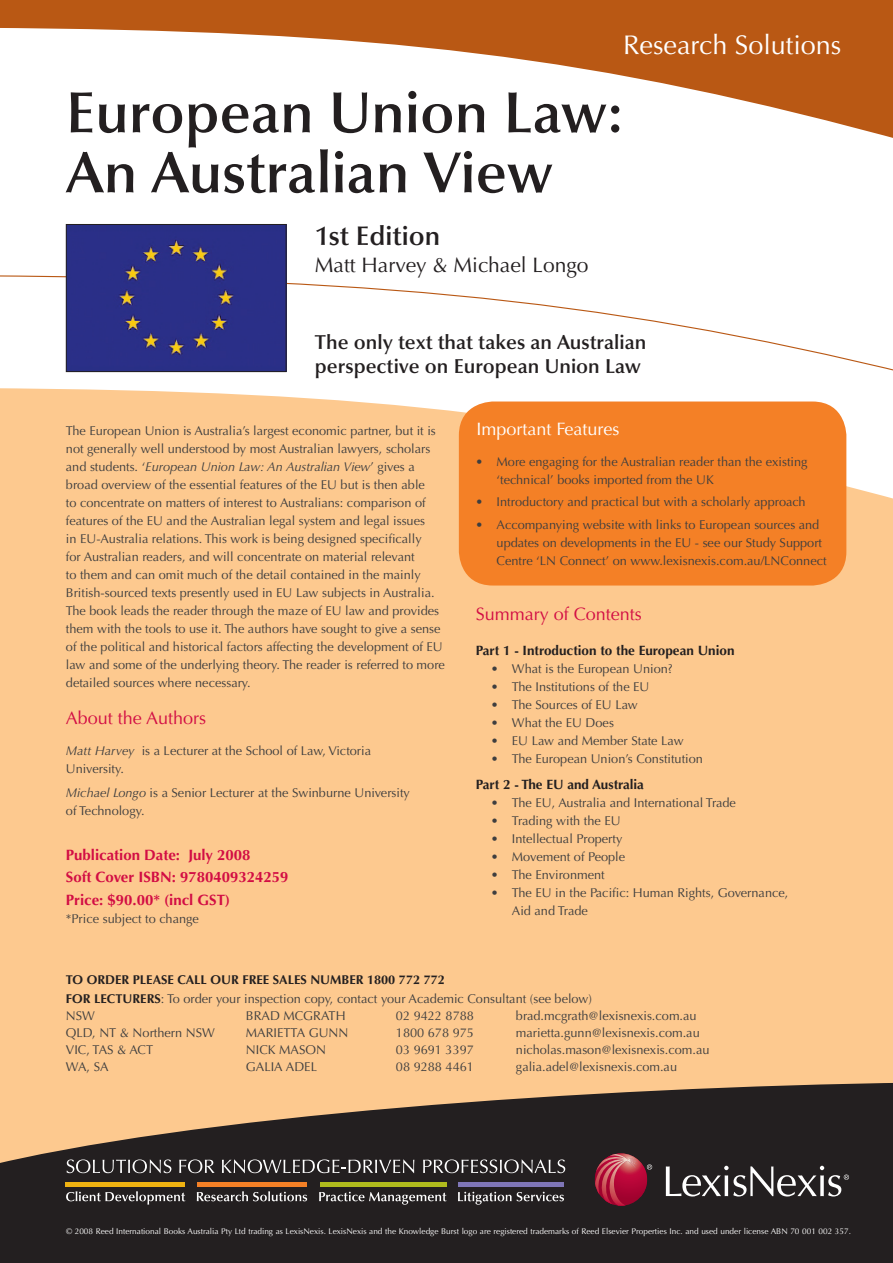
<style>
.page{position:relative;width:893px;height:1263px;background:#fff}
.page>*{position:absolute;margin:0;border:0;box-sizing:border-box;transform-origin:0 0}
.t1{font:600 58.5px/60px "Optima";color:#231f20}
.t2{font:27px "Optima";color:#fff}
.t3{font:600 27px "Optima";color:#231f20}
.t4{font:21px "Optima";color:#231f20}
.t5{font:600 20.25px/24.3px "Optima";color:#231f20}
.t6{font:18px "Optima";color:#d20d44}
.t7{font:18px "Optima";color:#fff}
.t8{font:700 15px/22.5px "Optima";color:#d20d44}
.t9{font:700 13.5px "Optima";color:#231f20}
.t10{font:12.75px/18px "Optima";color:#3e3e3f}
.t11{font:8.25px "Optima";color:#fff}
.s1{font-style:italic}
.s2{font-weight:700;color:#231f20}
</style>
<div class="page">
<div style="left:0;top:393px;width:893px;height:689px;background:#fdc98f"></div>
<div style="left:459px;top:401px;width:387px;height:184px;background:#f48026;border-radius:34px"></div>
<svg style="left:0;top:0;width:893px;height:138px"></svg>
<svg style="left:0;top:275px;width:893px;height:118px"></svg>
<svg style="left:0;top:1082px;width:893px;height:181px;background:#4a3d34"></svg>
<svg style="left:595px;top:1153px;width:52px;height:53px"></svg>
<svg style="left:595px;top:1154px;width:43px;height:52px;background:#a62d46"></svg>
<svg style="left:647px;top:1164px;width:5px;height:6px"></svg>
<svg style="left:666px;top:1166px;width:183px;height:30px"></svg>
<svg style="left:66px;top:1159px;width:105px;height:14px"></svg>
<svg style="left:179px;top:1159px;width:36px;height:14px"></svg>
<svg style="left:222px;top:1159px;width:192px;height:14px;background:#585556"></svg>
<svg style="left:423px;top:1159px;width:142px;height:14px;background:#595657"></svg>
<svg style="left:66px;top:1191px;width:119px;height:13px;background:#545051"></svg>
<svg style="left:197px;top:1191px;width:110px;height:10px"></svg>
<svg style="left:319px;top:1192px;width:128px;height:13px;background:#535050"></svg>
<svg style="left:458px;top:1192px;width:106px;height:13px"></svg>
<div style="left:197px;top:1182px;width:110px;height:5px;background:#f48026"></div>
<div style="left:66px;top:1182px;width:119px;height:5px;background:#efb211"></div>
<div style="left:320px;top:1182px;width:126px;height:5px;background:#b0bb1d"></div>
<div style="left:458px;top:1182px;width:106px;height:5px;background:#7f76b7"></div>
<div style="left:68px;top:226px;width:216px;height:144px;background:#2a2f88"></div>
<div style="left:66px;top:224px;width:220px;height:148px;border:1px solid #231f20"></div>
<h2 class="t2" style="left:623px;top:30px;width:220px">Research Solutions</h2>
<h1 class="t1" style="left:66px;top:83px;width:559px">European Union Law:<br>An Australian View</h1>
<h2 class="t3" style="left:315px;top:220px;width:127px">1st Edition</h2>
<h3 class="t4" style="left:315px;top:253px;width:275px">Matt Harvey &amp; Michael Longo</h3>
<h3 class="t5" style="left:315px;top:330px;width:333px">The only text that takes an Australian perspective on European Union Law</h3>
<p class="t10" style="left:66px;top:422px;width:381px">The European Union is Australia’s largest economic partner, but it is not generally well understood by most Australian lawyers, scholars and students. ‘<span class="s1">European Union Law: An Australian View</span>’ gives a broad overview of the essential features of the EU but is then able<br>to concentrate on matters of interest to Australians: comparison of features of the EU and the Australian legal system and legal issues<br>in EU-Australia relations. This work is being designed specifically<br>for Australian readers, and will concentrate on material relevant<br>to them and can omit much of the detail contained in the mainly British-sourced texts presently used in EU Law subjects in Australia.<br>The book leads the reader through the maze of EU law and provides them with the tools to use it. The authors have sought to give a sense of the political and historical factors affecting the development of EU law and some of the underlying theory. The reader is referred to more detailed sources where necessary.</p>
<h3 class="t6" style="left:66px;top:707px;width:142px">About the Authors</h3>
<p class="t10" style="left:66px;top:741px;width:307px"><span class="s1">Matt Harvey</span> is a Lecturer at the School of Law, Victoria<br>University.</p>
<p class="t10" style="left:66px;top:784px;width:346px"><span class="s1">Michael Longo</span> is a Senior Lecturer at the Swinburne University of Technology.</p>
<p class="t8" style="left:66px;top:844px;width:224px">Publication Date: July 2008<br>Soft Cover ISBN: 9780409324259<br>Price: $90.00* (incl GST)</p>
<p class="t10" style="left:66px;top:910px;width:134px">*Price subject to change</p>
<h3 class="t7" style="left:476px;top:419px;width:145px">Important Features</h3>
<p class="t10" style="left:497px;top:453px;width:312px;text-indent:-21px">• More engaging for the Australian reader than the existing ‘technical’ books imported from the UK</p>
<p class="t10" style="left:475px;top:493px;width:332px">• Introductory and practical but with a scholarly approach</p>
<p class="t10" style="left:497px;top:515px;width:331px;text-indent:-21px">• Accompanying website with links to European sources and updates on developments in the EU - see our Study Support<br>Centre ‘LN Connect’ on www.lexisnexis.com.au/LNConnect</p>
<h3 class="t6" style="left:476px;top:603px;width:168px">Summary of Contents</h3>
<p class="t9" style="left:476px;top:642px;width:260px">Part 1 - Introduction to the European Union</p>
<p class="t10" style="left:491px;top:659px;width:184px">• What is the European Union?</p>
<p class="t10" style="left:491px;top:677px;width:160px">• The Institutions of the EU</p>
<p class="t10" style="left:491px;top:695px;width:149px">• The Sources of EU Law</p>
<p class="t10" style="left:491px;top:713px;width:125px">• What the EU Does</p>
<p class="t10" style="left:491px;top:731px;width:194px">• EU Law and Member State Law</p>
<p class="t10" style="left:491px;top:749px;width:214px">• The European Union’s Constitution</p>
<p class="t9" style="left:476px;top:777px;width:170px">Part 2 - The EU and Australia</p>
<p class="t10" style="left:491px;top:794px;width:247px">• The EU, Australia and International Trade</p>
<p class="t10" style="left:491px;top:812px;width:132px">• Trading with the EU</p>
<p class="t10" style="left:491px;top:830px;width:133px">• Intellectual Property</p>
<p class="t10" style="left:491px;top:848px;width:136px">• Movement of People</p>
<p class="t10" style="left:491px;top:866px;width:116px">• The Environment</p>
<p class="t10" style="left:512px;top:884px;width:278px;text-indent:-21px">• The EU in the Pacific: Human Rights, Governance,<br>Aid and Trade</p>
<p class="t10" style="left:66px;top:971px;width:528px;line-height:18.6px"><span class="s2">TO ORDER PLEASE CALL OUR FREE SALES NUMBER 1800 772 772<br>FOR LECTURERS</span>: To order your inspection copy, contact your Academic Consultant (see below)</p>
<p class="t10" style="left:66px;top:1007px;width:31px">NSW</p>
<p class="t10" style="left:246px;top:1007px;width:101px">BRAD MCGRATH</p>
<p class="t10" style="left:396px;top:1007px;width:79px">02 9422 8788</p>
<p class="t10" style="left:516px;top:1007px;width:182px">brad.mcgrath@lexisnexis.com.au</p>
<p class="t10" style="left:66px;top:1024px;width:150px">QLD, NT &amp; Northern NSW</p>
<p class="t10" style="left:246px;top:1024px;width:104px">MARIETTA GUNN</p>
<p class="t10" style="left:396px;top:1024px;width:79px">1800 678 975</p>
<p class="t10" style="left:516px;top:1024px;width:185px">marietta.gunn@lexisnexis.com.au</p>
<p class="t10" style="left:66px;top:1041px;width:89px">VIC, TAS &amp; ACT</p>
<p class="t10" style="left:246px;top:1041px;width:82px">NICK MASON</p>
<p class="t10" style="left:396px;top:1041px;width:79px">03 9691 3397</p>
<p class="t10" style="left:516px;top:1041px;width:195px">nicholas.mason@lexisnexis.com.au</p>
<p class="t10" style="left:66px;top:1058px;width:44px">WA, SA</p>
<p class="t10" style="left:246px;top:1058px;width:73px">GALIA ADEL</p>
<p class="t10" style="left:396px;top:1058px;width:79px">08 9288 4461</p>
<p class="t10" style="left:516px;top:1058px;width:163px">galia.adel@lexisnexis.com.au</p>
<p class="t11" style="left:66px;top:1226px;width:786px">© 2008 Reed International Books Australia Pty Ltd trading as LexisNexis. LexisNexis and the Knowledge Burst logo are registered trademarks of Reed Elsevier Properties Inc. and used under license ABN 70 001 002 357.</p>
</div>
